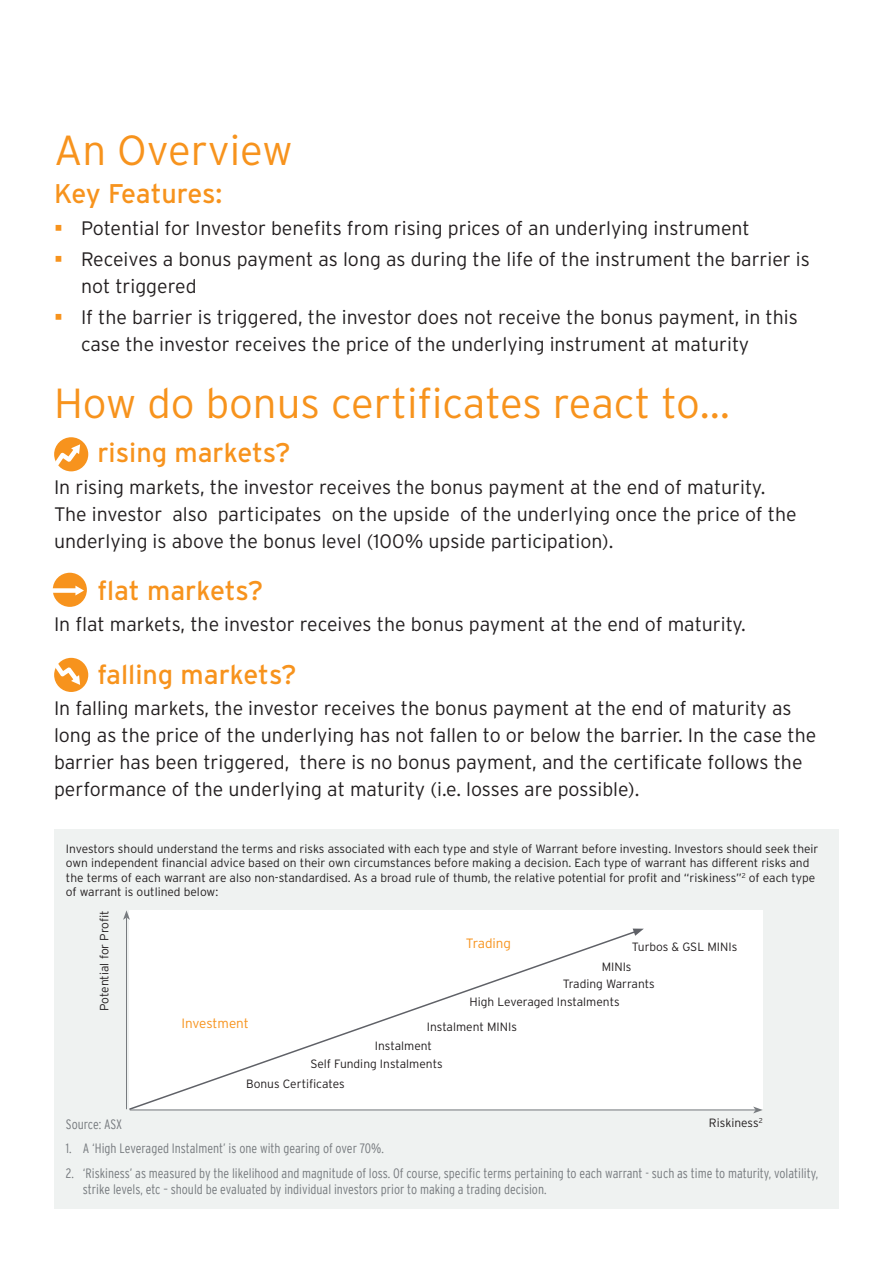
<style>
.page{position:relative;width:893px;height:1263px;background:#fff}
.page>*{position:absolute;margin:0;border:0;box-sizing:border-box;transform-origin:0 0}
.t1{font:300 42px "Interstate";color:#f7931d}
.t2{font:27px "Interstate";color:#f7931d}
.t3{font:300 19.5px/27px "Interstate";color:#231f20}
.t4{font:300 condensed 13.5px/16.2px "Interstate";color:#777b7f}
.t5{font:300 13.5px "Interstate";color:#f7931d}
.t6{font:300 12px/14.4px "Interstate";color:#231f20}
</style>
<div class="page">
<div style="left:54px;top:829px;width:785px;height:380px;background:#eff2f1"></div>
<div style="left:130px;top:910px;width:633px;height:199px;background:#fff"></div>
<hr style="left:126px;top:917px;width:1px;height:192px;background:#777b7f">
<svg style="left:123px;top:910px;width:7px;height:10px"></svg>
<hr style="left:130px;top:1109px;width:626px;height:1px;background:#777b7f">
<svg style="left:753px;top:1106px;width:10px;height:7px"></svg>
<svg style="left:129px;top:929px;width:509px;height:182px"></svg>
<svg style="left:633px;top:928px;width:11px;height:8px"></svg>
<div style="left:54px;top:437px;width:34px;height:34px;background:#f7931d;border-radius:50%"></div>
<svg style="left:54px;top:444px;width:26px;height:23px"></svg>
<div style="left:53px;top:573px;width:34px;height:34px;background:#f7931d;border-radius:50%"></div>
<svg style="left:52px;top:586px;width:32px;height:9px"></svg>
<div style="left:54px;top:658px;width:34px;height:34px;background:#f7931d;border-radius:50%"></div>
<svg style="left:54px;top:662px;width:26px;height:23px"></svg>
<p class="t1" style="left:54px;top:125px;width:240px">An Overview</p>
<p class="t2" style="left:54px;top:177px;width:170px">Key Features:</p>
<p class="t3" style="left:81px;top:214px;width:670px">Potential for Investor benefits from rising prices of an underlying instrument</p>
<p class="t3" style="left:81px;top:245px;width:730px">Receives a bonus payment as long as during the life of the instrument the barrier is not triggered</p>
<p class="t3" style="left:81px;top:304px;width:718px">If the barrier is triggered, the investor does not receive the bonus payment, in this case the investor receives the price of the underlying instrument at maturity</p>
<p class="t1" style="left:54px;top:377px;width:678px">How do bonus certificates react to…</p>
<p class="t2" style="left:97px;top:436px;width:195px">rising markets?</p>
<p class="t3" style="left:54px;top:473px;width:744px">In rising markets, the investor receives the bonus payment at the end of maturity.<br>The investor also participates on the upside of the underlying once the price of the underlying is above the bonus level (100% upside participation).</p>
<p class="t2" style="left:97px;top:574px;width:167px">flat markets?</p>
<p class="t3" style="left:54px;top:611px;width:693px">In flat markets, the investor receives the bonus payment at the end of maturity.</p>
<p class="t2" style="left:97px;top:658px;width:201px">falling markets?</p>
<p class="t3" style="left:54px;top:695px;width:764px">In falling markets, the investor receives the bonus payment at the end of maturity as long as the price of the underlying has not fallen to or below the barrier. In the case the barrier has been triggered, there is no bonus payment, and the certificate follows the performance of the underlying at maturity (i.e. losses are possible).</p>
<p class="t6" style="left:66px;top:841px;width:754px">Investors should understand the terms and risks associated with each type and style of Warrant before investing. Investors should seek their own independent financial advice based on their own circumstances before making a decision. Each type of warrant has different risks and the terms of each warrant are also non-standardised. As a broad rule of thumb, the relative potential for profit and “riskiness”<sup>2</sup> of each type of warrant is outlined below:</p>
<p class="t6" style="left:97px;top:1011px;width:102px;rotate:-90deg">Potential for Profit</p>
<p class="t4" style="left:66px;top:1115px;width:58px">Source: ASX</p>
<p class="t5" style="left:466px;top:935px;width:47px">Trading</p>
<p class="t6" style="left:632px;top:939px;width:107px">Turbos &amp; GSL MINIs</p>
<p class="t6" style="left:563px;top:976px;width:94px">Trading Warrants</p>
<p class="t6" style="left:470px;top:994px;width:152px">High Leveraged Instalments</p>
<p class="t6" style="left:602px;top:959px;width:31px">MINIs</p>
<p class="t5" style="left:181px;top:1015px;width:69px">Investment</p>
<p class="t6" style="left:427px;top:1019px;width:92px">Instalment MINIs</p>
<p class="t6" style="left:310px;top:1056px;width:134px">Self Funding Instalments</p>
<p class="t6" style="left:246px;top:1077px;width:100px">Bonus Certificates</p>
<p class="t6" style="left:375px;top:1038px;width:59px">Instalment</p>
<p class="t6" style="left:709px;top:1116px;width:55px">Riskiness<sup>2</sup></p>
<p class="t4" style="left:66px;top:1140px;width:320px">1. A ‘High Leveraged Instalment’ is one with gearing of over 70%.</p>
<p class="t4" style="left:83px;top:1165px;width:737px;text-indent:-17px">2. ‘Riskiness’ as measured by the likelihood and magnitude of loss. Of course, specific terms pertaining to each warrant - such as time to maturity, volatility, strike levels, etc – should be evaluated by individual investors prior to making a trading decision.</p>
</div>
